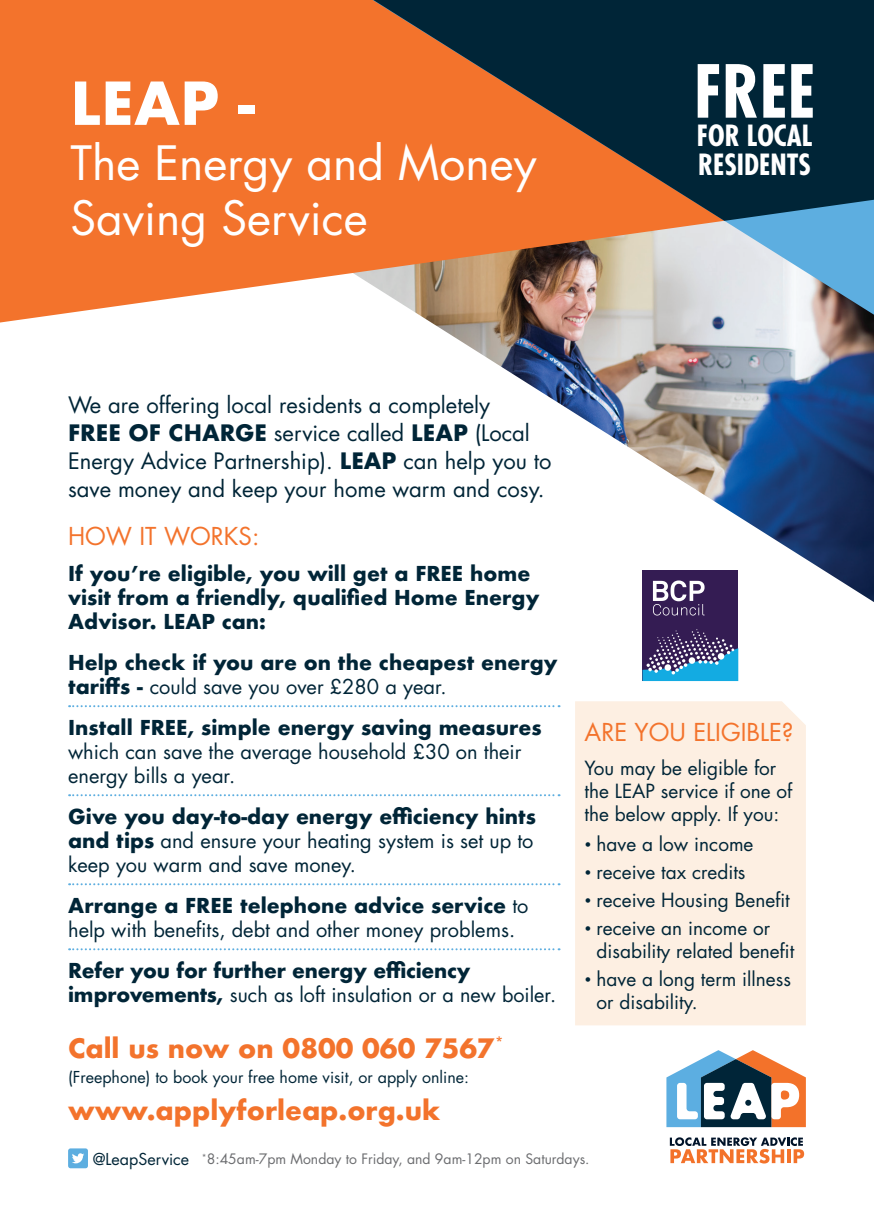
<style>
.page{position:relative;width:874px;height:1225px;background:#fff}
.page>*{position:absolute;margin:0;border:0;box-sizing:border-box;transform-origin:0 0}
.t1{font:700 condensed 71px "Futura";color:#fff}
.t2{font:700 57.6px "Futura";color:#fff}
.t3{font:46px/55.2px "Futura";color:#fff}
.t4{font:700 condensed 28.4px "Futura";color:#fff}
.t5{font:700 26px "Futura";color:#f3732c}
.t6{font:24px "Futura";color:#f3732c}
.t7{font:22px/28px "Futura";color:#002537}
.t8{font:20px/24px "Futura";color:#002537}
.t9{font:700 20px/24px "Futura";color:#002537}
.t10{font:19px/22.8px "Futura";color:#002537}
.t11{font:16px "Futura";color:#002537}
.t12{font:14px "Futura";color:#6c6d70}
.s1{font-weight:700}
.s2{font-weight:400}
.s3{font-size:12px}
</style>
<div class="page">
<img style="left:430px;top:322px;width:443px;height:280px">
<svg style="left:0;top:0;width:873px;height:322px;background:#f27f3f"></svg>
<svg style="left:372px;top:0;width:501px;height:315px;background:#bca698"></svg>
<svg style="left:373px;top:0;width:500px;height:221px;background:#564235"></svg>
<svg style="left:669px;top:1137px;width:134px;height:26px"></svg>
<svg style="left:666px;top:1050px;width:139px;height:77px"></svg>
<div style="left:575px;top:701px;width:230px;height:324px;background:#fdefe2"></div>
<div style="left:642px;top:570px;width:96px;height:111px;background:#341c53"></div>
<svg style="left:652px;top:580px;width:52px;height:35px"></svg>
<svg style="left:642px;top:629px;width:96px;height:52px"></svg>
<svg style="left:69px;top:705px;width:490px;height:2px"></svg>
<svg style="left:69px;top:794px;width:490px;height:2px"></svg>
<svg style="left:69px;top:883px;width:490px;height:2px"></svg>
<svg style="left:69px;top:948px;width:490px;height:2px"></svg>
<div style="left:68px;top:1148px;width:20px;height:20px;background:#5daee0;border-radius:2px"></div>
<svg style="left:72px;top:1153px;width:12px;height:10px"></svg>
<p class="t2" style="left:70px;top:62px;width:186px">LEAP -</p>
<p class="t3" style="left:70px;top:136px;width:467px">The Energy and Money<br>Saving Service</p>
<p class="t1" style="left:693px;top:47px;width:123px">FREE</p>
<p class="t4" style="left:696px;top:118px;width:117px">FOR LOCAL</p>
<p class="t4" style="left:697px;top:146px;width:114px">RESIDENTS</p>
<p class="t7" style="left:68px;top:391px;width:484px">We are offering local residents a completely<br><span class="s1">FREE OF CHARGE</span> service called <span class="s1">LEAP</span> (Local Energy Advice Partnership). <span class="s1">LEAP</span> can help you to save money and keep your home warm and cosy.</p>
<p class="t6" style="left:68px;top:521px;width:193px">HOW IT WORKS:</p>
<p class="t9" style="left:68px;top:561px;width:472px">If you’re eligible, you will get a FREE home visit from a friendly, qualified Home Energy<br>Advisor. LEAP can:</p>
<p class="t9" style="left:68px;top:650px;width:491px">Help check if you are on the cheapest energy tariffs - <span class="s2">could save you over £280 a year.</span></p>
<p class="t8" style="left:68px;top:715px;width:475px"><span class="s1">Install FREE, simple energy saving measures </span>which can save the average household £30 on their energy bills a year.</p>
<p class="t8" style="left:68px;top:804px;width:469px;text-align:justify"><span class="s1">Give you day-to-day energy efficiency hints and tips</span> and ensure your heating system is set up to keep you warm and save money.</p>
<p class="t8" style="left:68px;top:894px;width:461px"><span class="s1">Arrange a FREE telephone advice service</span> to help with benefits, debt and other money problems.</p>
<p class="t9" style="left:68px;top:958px;width:489px">Refer you for further energy efficiency improvements, <span class="s2">such as loft insulation or a new boiler.</span></p>
<p class="t5" style="left:68px;top:1029px;width:438px">Call us now on 0800 060 7567<sup>*</sup></p>
<p class="t11" style="left:68px;top:1066px;width:402px">(Freephone) to book your free home visit, or apply online:</p>
<p class="t5" style="left:68px;top:1091px;width:373px">www.applyforleap.org.uk</p>
<p class="t6" style="left:584px;top:717px;width:210px">ARE YOU ELIGIBLE?</p>
<p class="t10" style="left:584px;top:757px;width:209px">You may be eligible for the LEAP service if one of the below apply. If you:</p>
<p class="t10" style="left:584px;top:832px;width:170px"><span class="s3">•</span> have a low income</p>
<p class="t10" style="left:584px;top:860px;width:162px"><span class="s3">•</span> receive tax credits</p>
<p class="t10" style="left:584px;top:889px;width:207px"><span class="s3">•</span> receive Housing Benefit</p>
<p class="t10" style="left:596px;top:917px;width:199px;text-indent:-12px"><span class="s3">•</span> receive an income or disability related benefit</p>
<p class="t10" style="left:596px;top:968px;width:196px;text-indent:-12px"><span class="s3">•</span> have a long term illness or disability.</p>
<p class="t11" style="left:93px;top:1148px;width:98px">@LeapService</p>
<p class="t12" style="left:202px;top:1150px;width:389px"><sup>*</sup>8:45am-7pm Monday to Friday, and 9am-12pm on Saturdays.</p>
</div>
